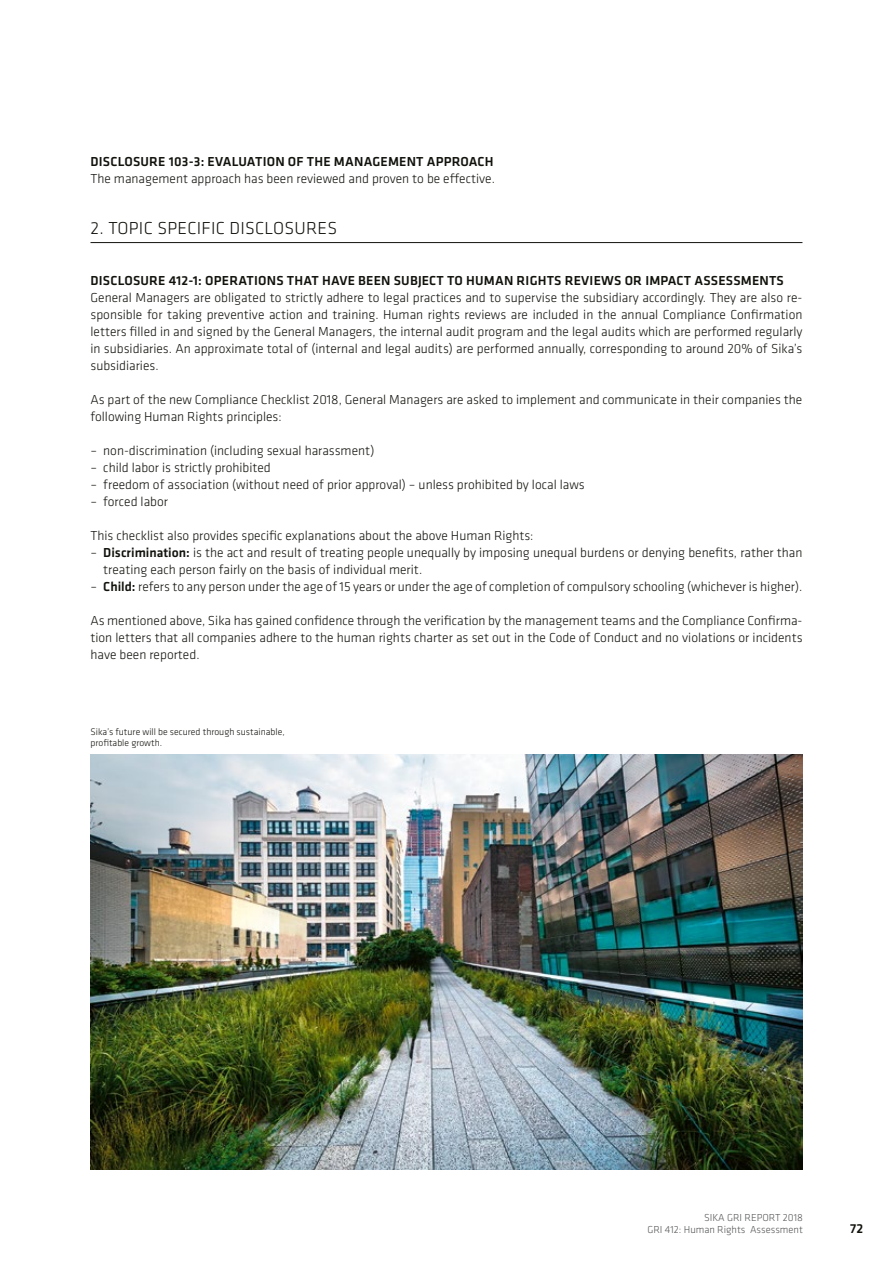
<style>
.page{position:relative;width:893px;height:1263px;background:#fff}
.page>*{position:absolute;margin:0;border:0;box-sizing:border-box;transform-origin:0 0}
.t1{font:300 18px "Klavika";letter-spacing:.015em;color:#12120d}
.t2{font:300 13.5px/17px "Klavika";color:#12120d;text-align:justify}
.t3{font:500 13.5px "Klavika";letter-spacing:.015em;color:#12120d}
.t4{font:300 10.5px/12.6px "Klavika";color:#555756;text-align:right}
.t5{font:300 9.75px/11.2px "Klavika";color:#12120d}
.s1{font-weight:500}
</style>
<div class="page">
<hr style="left:91px;top:242px;width:711px;height:1px;background:#12120d">
<img style="left:91px;top:754px;width:711px;height:415px">
<p class="t3" style="left:91px;top:152px;width:405px">DISCLOSURE 103-3: EVALUATION OF THE MANAGEMENT APPROACH</p>
<p class="t2" style="left:91px;top:170px;width:406px">The management approach has been reviewed and proven to be effective.</p>
<h1 class="t1" style="left:91px;top:217px;width:248px">2. TOPIC SPECIFIC DISCLOSURES</h1>
<p class="t3" style="left:91px;top:271px;width:695px">DISCLOSURE 412-1: OPERATIONS THAT HAVE BEEN SUBJECT TO HUMAN RIGHTS REVIEWS OR IMPACT ASSESSMENTS</p>
<p class="t2" style="left:91px;top:289px;width:713px">General Managers are obligated to strictly adhere to legal practices and to supervise the subsidiary accordingly. They are also re&shy;sponsible for taking preventive action and training. Human rights reviews are included in the annual Compliance Confirmation letters filled in and signed by the General Managers, the internal audit program and the legal audits which are performed regularly in subsidiaries. An approximate total of (internal and legal audits) are performed annually, corresponding to around 20% of Sika’s subsidiaries.</p>
<p class="t2" style="left:91px;top:391px;width:713px">As part of the new Compliance Checklist 2018, General Managers are asked to implement and communicate in their companies the following Human Rights principles:</p>
<p class="t2" style="left:91px;top:442px;width:285px">– non-discrimination (including sexual harassment)</p>
<p class="t2" style="left:91px;top:459px;width:182px">– child labor is strictly prohibited</p>
<p class="t2" style="left:91px;top:476px;width:496px">– freedom of association (without need of prior approval) – unless prohibited by local laws</p>
<p class="t2" style="left:91px;top:493px;width:79px">– forced labor</p>
<p class="t2" style="left:91px;top:527px;width:444px">This checklist also provides specific explanations about the above Human Rights:</p>
<p class="t2" style="left:103px;top:544px;width:701px;text-indent:-13px">– <span class="s1">Discrimination:</span> is the act and result of treating people unequally by imposing unequal burdens or denying benefits, rather than treating each person fairly on the basis of individual merit.</p>
<p class="t2" style="left:91px;top:578px;width:713px">– <span class="s1">Child:</span> refers to any person under the age of 15 years or under the age of completion of compulsory schooling (whichever is higher).</p>
<p class="t2" style="left:91px;top:612px;width:713px">As mentioned above, Sika has gained confidence through the verification by the management teams and the Compliance Confirma&shy;tion letters that all companies adhere to the human rights charter as set out in the Code of Conduct and no violations or incidents have been reported.</p>
<p class="t5" style="left:91px;top:726px;width:196px">Sika’s future will be secured through sustainable, profitable growth.</p>
<p class="t4" style="left:647px;top:1211px;width:157px">SIKA GRI REPORT 2018<br>GRI 412: Human Rights Assessment</p>
<p class="t3" style="left:850px;top:1219px;width:14px">72</p>
</div>
